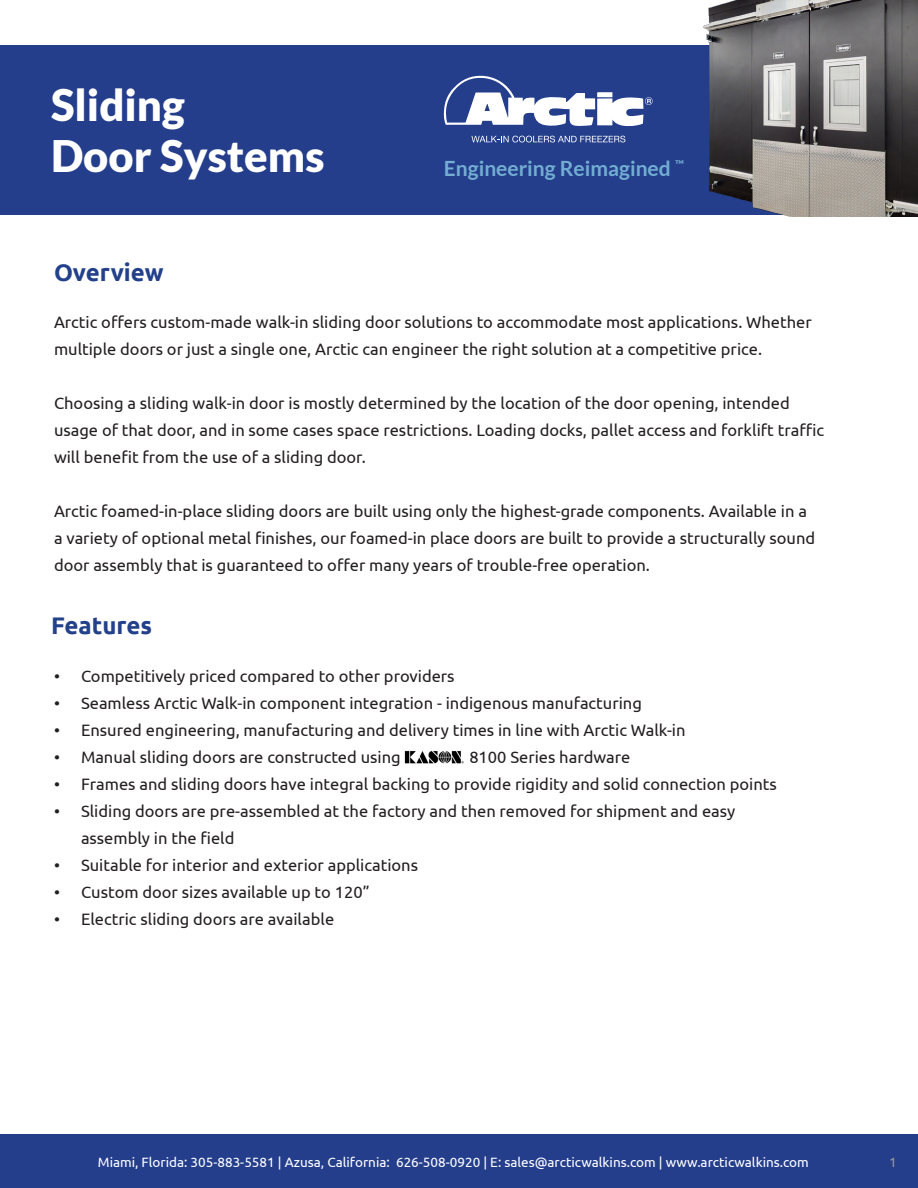
<style>
.page{position:relative;width:918px;height:1188px;background:#fff}
.page>*{position:absolute;margin:0;border:0;box-sizing:border-box;transform-origin:0 0}
.t1{font:900 43.5px "Lato";color:#fff}
.t2{font:700 24px "Ubuntu";color:#23418a}
.t3{font:700 21px "Lato";color:#73add2}
.t4{font:16.5px/27px "Ubuntu";color:#231f20}
.t5{font:13.5px "Ubuntu";color:#fff}
.t6{font:13.5px "Ubuntu";color:#95979a}
</style>
<div class="page">
<div style="left:0;top:1135px;width:918px;height:53px;background:#243e8c"></div>
<div style="left:0;top:46px;width:918px;height:169px;background:#243e8c"></div>
<svg style="left:471px;top:136px;width:154px;height:6px"></svg>
<svg style="left:443px;top:75px;width:210px;height:51px"></svg>
<img style="left:700px;top:0;width:218px;height:216px">
<img style="left:404px;top:750px;width:60px;height:14px">
<p class="t1" style="left:51px;top:80px;width:135px">Sliding</p>
<p class="t1" style="left:51px;top:131px;width:275px">Door Systems</p>
<p class="t3" style="left:444px;top:156px;width:242px">Engineering Reimagined <sup>™</sup></p>
<p class="t2" style="left:54px;top:258px;width:111px">Overview</p>
<p class="t4" style="left:54px;top:308px;width:759px">Arctic offers custom-made walk-in sliding door solutions to accommodate most applications. Whether multiple doors or just a single one, Arctic can engineer the right solution at a competitive price.</p>
<p class="t4" style="left:54px;top:389px;width:772px">Choosing a sliding walk-in door is mostly determined by the location of the door opening, intended usage of that door, and in some cases space restrictions. Loading docks, pallet access and forklift traffic will benefit from the use of a sliding door.</p>
<p class="t4" style="left:54px;top:497px;width:754px">Arctic foamed-in-place sliding doors are built using only the highest-grade components. Available in a</p>
<p class="t4" style="left:54px;top:524px;width:763px">a variety of optional metal finishes, our foamed-in place doors are built to provide a structurally sound door assembly that is guaranteed to offer many years of trouble-free operation.</p>
<p class="t2" style="left:51px;top:611px;width:103px">Features</p>
<p class="t4" style="left:54px;top:663px;width:402px">• Competitively priced compared to other providers</p>
<p class="t4" style="left:54px;top:690px;width:589px">• Seamless Arctic Walk-in component integration - indigenous manufacturing</p>
<p class="t4" style="left:54px;top:717px;width:633px">• Ensured engineering, manufacturing and delivery times in line with Arctic Walk-in</p>
<p class="t4" style="left:54px;top:744px;width:348px">• Manual sliding doors are constructed using</p>
<p class="t4" style="left:469px;top:744px;width:163px">8100 Series hardware</p>
<p class="t4" style="left:54px;top:771px;width:724px">• Frames and sliding doors have integral backing to provide rigidity and solid connection points</p>
<p class="t4" style="left:81px;top:798px;width:656px;text-indent:-27px">• Sliding doors are pre-assembled at the factory and then removed for shipment and easy assembly in the field</p>
<p class="t4" style="left:54px;top:852px;width:366px">• Suitable for interior and exterior applications</p>
<p class="t4" style="left:54px;top:879px;width:317px">• Custom door sizes available up to 120”</p>
<p class="t4" style="left:54px;top:906px;width:282px">• Electric sliding doors are available</p>
<p class="t5" style="left:98px;top:1154px;width:712px">Miami, Florida: 305-883-5581 | Azusa, California: 626-508-0920 | E: sales@arcticwalkins.com | www.arcticwalkins.com</p>
<p class="t6" style="left:889px;top:1154px;width:9px">1</p>
</div>
